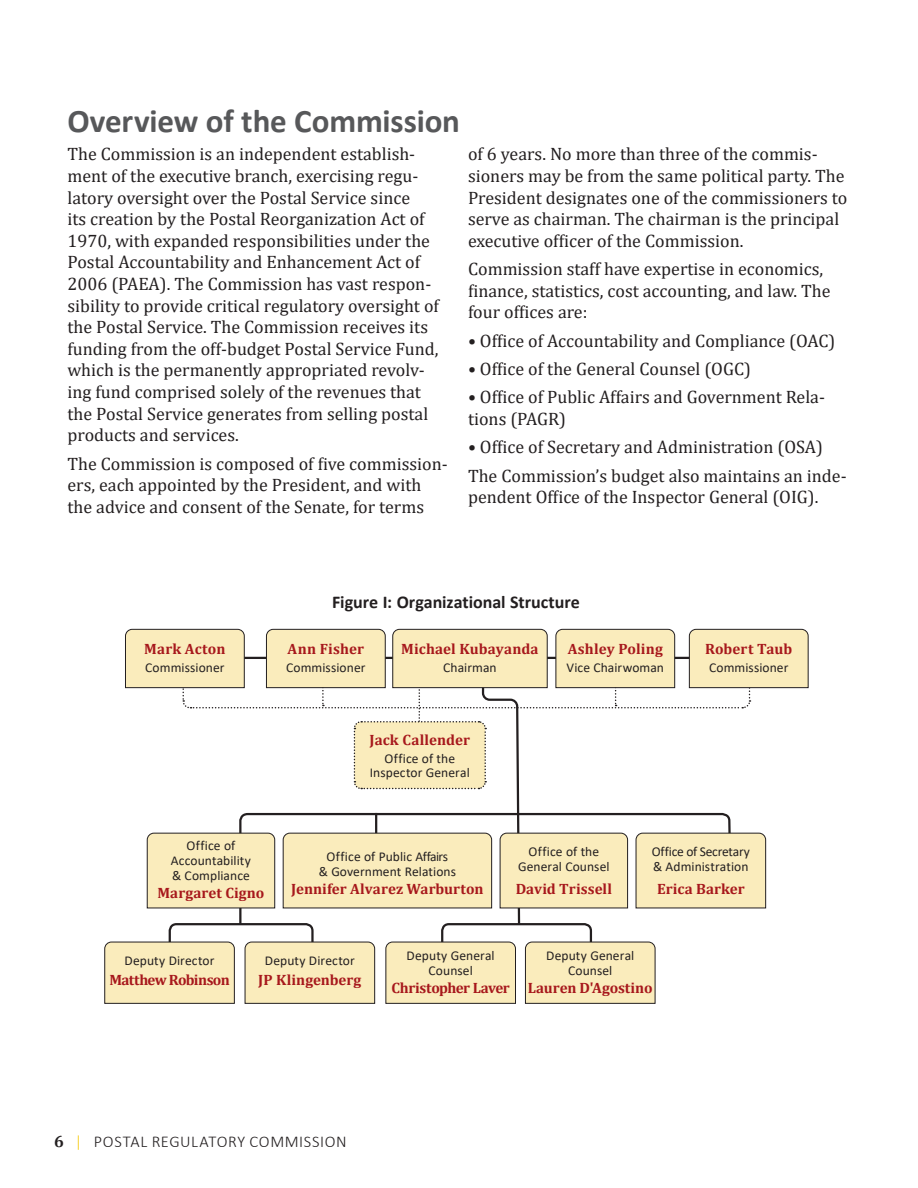
<style>
.page{position:relative;width:918px;height:1188px;background:#fff}
.page>*{position:absolute;margin:0;border:0;box-sizing:border-box;transform-origin:0 0}
.PRC_Heading_2{font:700 33px "Calibri";letter-spacing:-.005em;color:#57585a}
.PRC_Body_NEW{font:18px/21.6px "Cambria";color:#231f20}
.Table_Title{font:700 18px "Calibri";color:#231f20}
.t1{font:300 16.5px "Calibri";letter-spacing:.035em;color:#231f20}
.Table_Title-2{font:700 15px "Cambria";color:#a7181c}
.Table_Title-3{font:700 15px "Cambria";letter-spacing:-.03em;color:#a7181c}
.Table_Title-4{font:700 15px "Cambria";letter-spacing:-.045em;color:#a7181c}
.Table_Title-5{font:13.5px/15px "Calibri";letter-spacing:.005em;color:#231f20;text-align:center}
.Table_Title-6{font:13.5px "Calibri";letter-spacing:-.02em;color:#231f20}
.s1{font-family:"Cambria";font-weight:700}
.s2{color:#f5ca12}
</style>
<div class="page">
<hr style="left:917px;top:0;width:1px;height:149px;background:#080302">
<svg style="left:104px;top:629px;width:705px;height:375px"></svg>
<p class="PRC_Heading_2" style="left:68px;top:98px;width:394px">Overview of the Commission</p>
<p class="PRC_Body_NEW" style="left:68px;top:143px;width:373px">The Commission is an independent establish&shy;ment of the executive branch, exercising regu&shy;latory oversight over the Postal Service since<br>its creation by the Postal Reorganization Act of 1970, with expanded responsibilities under the Postal Accountability and Enhancement Act of 2006 (PAEA). The Commission has vast respon&shy;sibility to provide critical regulatory oversight of the Postal Service. The Commission receives its funding from the off-budget Postal Service Fund, which is the permanently appropriated revolv&shy;ing fund comprised solely of the revenues that the Postal Service generates from selling postal products and services.</p>
<p class="PRC_Body_NEW" style="left:68px;top:453px;width:382px">The Commission is composed of five commission&shy;ers, each appointed by the President, and with the advice and consent of the Senate, for terms</p>
<p class="PRC_Body_NEW" style="left:468px;top:143px;width:381px">of 6 years. No more than three of the commis&shy;sioners may be from the same political party. The President designates one of the commissioners to serve as chairman. The chairman is the principal executive officer of the Commission.</p>
<p class="PRC_Body_NEW" style="left:468px;top:258px;width:364px">Commission staff have expertise in economics, finance, statistics, cost accounting, and law. The four offices are:</p>
<p class="PRC_Body_NEW" style="left:468px;top:330px;width:369px">• Office of Accountability and Compliance (OAC)</p>
<p class="PRC_Body_NEW" style="left:468px;top:358px;width:285px">• Office of the General Counsel (OGC)</p>
<p class="PRC_Body_NEW" style="left:468px;top:386px;width:359px">• Office of Public Affairs and Government Rela&shy;tions (PAGR)</p>
<p class="PRC_Body_NEW" style="left:468px;top:436px;width:356px">• Office of Secretary and Administration (OSA)</p>
<p class="PRC_Body_NEW" style="left:468px;top:465px;width:380px">The Commission’s budget also maintains an inde&shy;pendent Office of the Inspector General (OIG).</p>
<p class="Table_Title-2" style="left:144px;top:638px;width:83px">Mark Acton</p>
<p class="Table_Title-5" style="left:145px;top:659px;width:81px">Commissioner</p>
<p class="Table_Title" style="left:332px;top:589px;width:249px">Figure I: Organizational Structure</p>
<p class="Table_Title-2" style="left:288px;top:638px;width:78px">Ann Fisher</p>
<p class="Table_Title-5" style="left:286px;top:659px;width:81px">Commissioner</p>
<p class="Table_Title-2" style="left:401px;top:638px;width:139px">Michael Kubayanda</p>
<p class="Table_Title-5" style="left:443px;top:659px;width:55px">Chairman</p>
<p class="Table_Title-2" style="left:568px;top:638px;width:97px">Ashley Poling</p>
<p class="Table_Title-5" style="left:567px;top:659px;width:99px">Vice Chairwoman</p>
<p class="Table_Title-2" style="left:705px;top:638px;width:89px">Robert Taub</p>
<p class="Table_Title-5" style="left:709px;top:659px;width:81px">Commissioner</p>
<p class="Table_Title-5" style="left:187px;top:838px;width:50px">Office of</p>
<p class="Table_Title-5" style="left:171px;top:853px;width:82px">Accountability</p>
<p class="Table_Title-5" style="left:172px;top:868px;width:79px">&amp; Compliance</p>
<p class="Table_Title-2" style="left:158px;top:882px;width:108px">Margaret Cigno</p>
<p class="Table_Title-2" style="left:370px;top:730px;width:102px">Jack Callender</p>
<p class="Table_Title-5" style="left:385px;top:751px;width:72px">Office of the</p>
<p class="Table_Title-5" style="left:370px;top:764px;width:101px">Inspector General</p>
<p class="Table_Title-5" style="left:319px;top:848px;width:139px">Office of Public Affairs<br>&amp; Government Relations</p>
<p class="Table_Title-2" style="left:291px;top:878px;width:194px">Jennifer Alvarez Warburton</p>
<p class="Table_Title-5" style="left:529px;top:844px;width:72px">Office of the</p>
<p class="Table_Title-5" style="left:518px;top:859px;width:93px">General Counsel</p>
<p class="Table_Title-2" style="left:516px;top:878px;width:98px">David Trissell</p>
<p class="Table_Title-6" style="left:652px;top:842px;width:100px">Office of Secretary</p>
<p class="Table_Title-5" style="left:653px;top:859px;width:97px">&amp; Administration</p>
<p class="Table_Title-2" style="left:657px;top:878px;width:89px">Erica Barker</p>
<p class="Table_Title-5" style="left:125px;top:953px;width:92px">Deputy Director</p>
<p class="Table_Title-4" style="left:109px;top:969px;width:122px">Matthew Robinson</p>
<p class="Table_Title-5" style="left:265px;top:953px;width:92px">Deputy Director</p>
<p class="Table_Title-2" style="left:258px;top:969px;width:105px">JP Klingenberg</p>
<p class="Table_Title-5" style="left:407px;top:948px;width:90px">Deputy General<br>Counsel</p>
<p class="Table_Title-3" style="left:392px;top:978px;width:120px">Christopher Laver</p>
<p class="Table_Title-5" style="left:546px;top:948px;width:90px">Deputy General<br>Counsel</p>
<p class="Table_Title-2" style="left:528px;top:978px;width:126px">Lauren D'Agostino</p>
<p class="t1" style="left:54px;top:1131px;width:294px"><span class="s1">6</span> <span class="s2">|</span> POSTAL REGULATORY COMMISSION</p>
</div>
